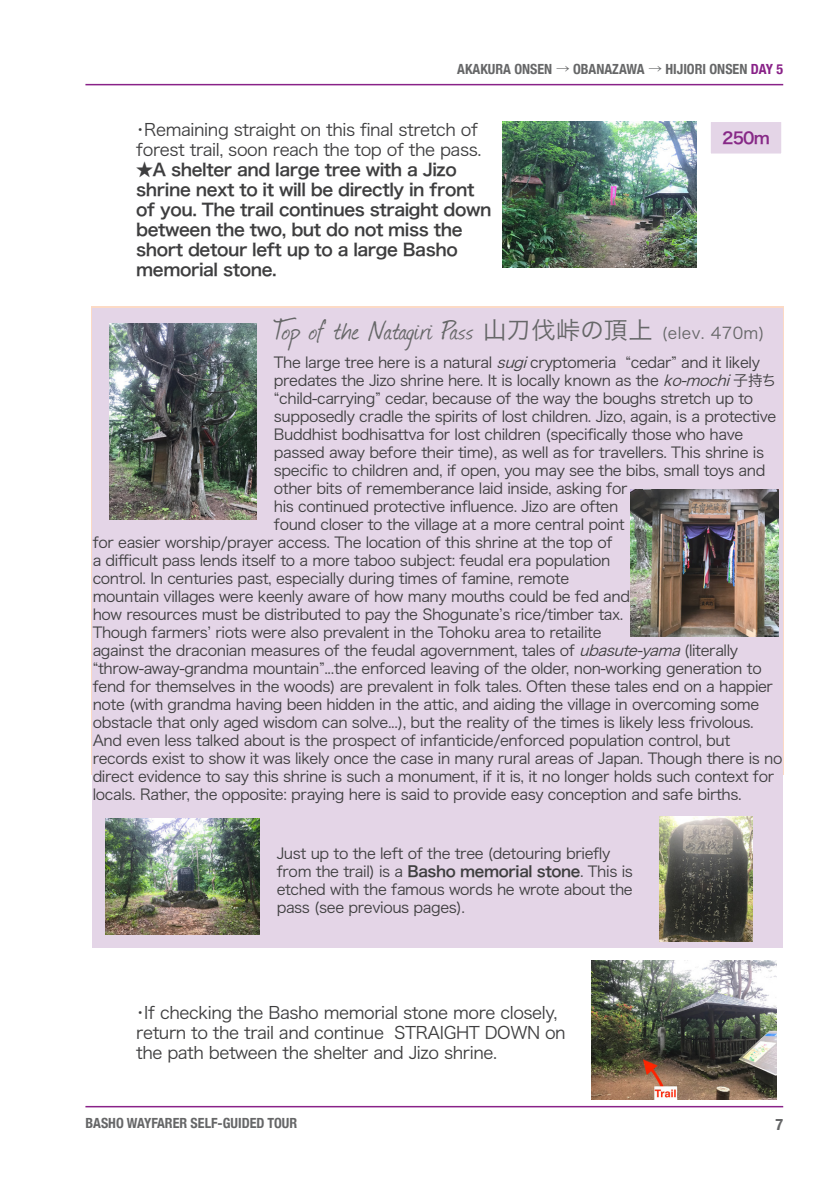
<style>
.page{position:relative;width:840px;height:1191px;background:#fff}
.page>*{position:absolute;margin:0;border:0;box-sizing:border-box;transform-origin:0 0}
.t1{font:32px "Journal";letter-spacing:.025em;color:#666768}
.Body_Copy{font:17px/20px "Hira Kaku Pro W3";letter-spacing:-.025em;color:#3e3e3f}
.Body_Copy-2{font:17px/20px "Hira Kaku Pro W6";letter-spacing:-.025em;color:#3e3e3f}
.Intro_copy{font:16px "Hira Kaku Pro W6";color:#872987}
.t2{font:700 condensed 16px "Helvetica Neue";color:#666768}
.t3{font:15px/18px "Hira Kaku Pro W3";letter-spacing:-.025em;color:#3e3e3f}
.t4{font:700 condensed 14px "Helvetica Neue";color:#666768}
.s1{font-family:"Hira Kaku Pro N W3";font-weight:400;font-stretch:normal}
.s2{color:#892288}
.s3{font-family:"Hira Kaku Pro N W3";font-size:24px}
.s4{font-family:"Hira Kaku Pro N W3";font-size:16px}
.s5{font-style:italic}
.s6{font-family:"Hira Kaku Pro W6"}
</style>
<div class="page">
<hr style="left:85px;top:84px;width:697px;height:1px;background:#892288">
<hr style="left:85px;top:1106px;width:697px;height:1px;background:#892288">
<div style="left:709px;top:121px;width:72px;height:33px;background:#e4d5e7"></div>
<div style="left:708px;top:120px;width:74px;height:35px;border:2px solid #fff"></div>
<div style="left:93px;top:308px;width:689px;height:640px;background:#e4d5e7"></div>
<img style="left:630px;top:489px;width:148px;height:147px">
<img style="left:109px;top:323px;width:148px;height:196px">
<img style="left:105px;top:818px;width:154px;height:116px">
<img style="left:659px;top:816px;width:93px;height:125px">
<img style="left:591px;top:960px;width:184px;height:139px">
<img style="left:502px;top:122px;width:194px;height:145px">
<p class="t4" style="left:457px;top:58px;width:327px">AKAKURA ONSEN <span class="s1">→</span> OBANAZAWA <span class="s1">→</span> HIJIORI ONSEN <span class="s2">DAY 5</span></p>
<p class="Body_Copy" style="left:132px;top:118px;width:351px">・Remaining straight on this final stretch of forest trail, soon reach the top of the pass.</p>
<p class="Body_Copy-2" style="left:136px;top:159px;width:357px">★A shelter and large tree with a Jizo shrine next to it will be directly in front of you. The trail continues straight down between the two, but do not miss the short detour left up to a large Basho memorial stone.</p>
<p class="Intro_copy" style="left:721px;top:124px;width:49px">250m</p>
<h1 class="t1" style="left:274px;top:308px;width:492px">Top of the Natagiri Pass <span class="s3">山刀伐峠の頂上</span> <span class="s4">(elev. 470m)</span></h1>
<p class="t3" style="left:274px;top:352px;width:487px">The large tree here is a natural <span class="s5">sugi</span>cryptomeria “cedar” and it likely</p>
<p class="t3" style="left:274px;top:370px;width:504px">predates the Jizo shrine here. It is locally known as the <span class="s5">ko-mochi</span>子持ち</p>
<p class="t3" style="left:274px;top:388px;width:480px">“child-carrying” cedar, because of the way the boughs stretch up to</p>
<p class="t3" style="left:274px;top:406px;width:504px">supposedly cradle the spirits of lost children. Jizo, again, is a protective</p>
<p class="t3" style="left:274px;top:424px;width:471px">Buddhist bodhisattva for lost children (specifically those who have</p>
<p class="t3" style="left:274px;top:442px;width:491px">passed away before their time), as well as for travellers. This shrine is</p>
<p class="t3" style="left:274px;top:460px;width:493px">specific to children and, if open, you may see the bibs, small toys and</p>
<p class="t3" style="left:274px;top:478px;width:355px">other bits of rememberance laid inside, asking for</p>
<p class="t3" style="left:274px;top:496px;width:346px">his continued protective influence. Jizo are often</p>
<p class="t3" style="left:274px;top:514px;width:352px">found closer to the village at a more central point</p>
<p class="t3" style="left:93px;top:532px;width:521px">for easier worship/prayer access. The location of this shrine at the top of</p>
<p class="t3" style="left:93px;top:550px;width:519px">a difficult pass lends itself to a more taboo subject: feudal era population</p>
<p class="t3" style="left:93px;top:568px;width:477px">control. In centuries past, especially during times of famine, remote</p>
<p class="t3" style="left:93px;top:586px;width:538px">mountain villages were keenly aware of how many mouths could be fed and</p>
<p class="t3" style="left:93px;top:604px;width:532px">how resources must be distributed to pay the Shogunate’s rice/timber tax.</p>
<p class="t3" style="left:93px;top:622px;width:510px">Though farmers’ riots were also prevalent in the Tohoku area to retailite</p>
<p class="t3" style="left:93px;top:640px;width:646px">against the draconian measures of the feudal agovernment, tales of <span class="s5">ubasute-yama</span>(literally</p>
<p class="t3" style="left:93px;top:658px;width:670px">“throw-away-grandma mountain”...the enforced leaving of the older, non-working generation to</p>
<p class="t3" style="left:93px;top:676px;width:681px">fend for themselves in the woods) are prevalent in folk tales. Often these tales end on a happier</p>
<p class="t3" style="left:93px;top:694px;width:667px">note (with grandma having been hidden in the attic, and aiding the village in overcoming some</p>
<p class="t3" style="left:93px;top:712px;width:662px">obstacle that only aged wisdom can solve...), but the reality of the times is likely less frivolous.</p>
<p class="t3" style="left:93px;top:730px;width:638px">And even less talked about is the prospect of infanticide/enforced population control, but</p>
<p class="t3" style="left:93px;top:748px;width:691px">records exist to show it was likely once the case in many rural areas of Japan. Though there is no</p>
<p class="t3" style="left:93px;top:766px;width:682px">direct evidence to say this shrine is such a monument, if it is, it no longer holds such context for</p>
<p class="t3" style="left:93px;top:784px;width:650px">locals. Rather, the opposite: praying here is said to provide easy conception and safe births.</p>
<p class="t3" style="left:276px;top:843px;width:357px">Just up to the left of the tree (detouring briefly from the trail) is a <span class="s6">Basho memorial stone</span>. This is etched with the famous words he wrote about the pass (see previous pages).</p>
<p class="Body_Copy" style="left:132px;top:1001px;width:435px">・If checking the Basho memorial stone more closely, return to the trail and continue STRAIGHT DOWN on the path between the shelter and Jizo shrine.</p>
<p class="t4" style="left:85px;top:1111px;width:213px">BASHO WAYFARER SELF-GUIDED TOUR</p>
<p class="t2" style="left:775px;top:1111px;width:9px">7</p>
</div>
